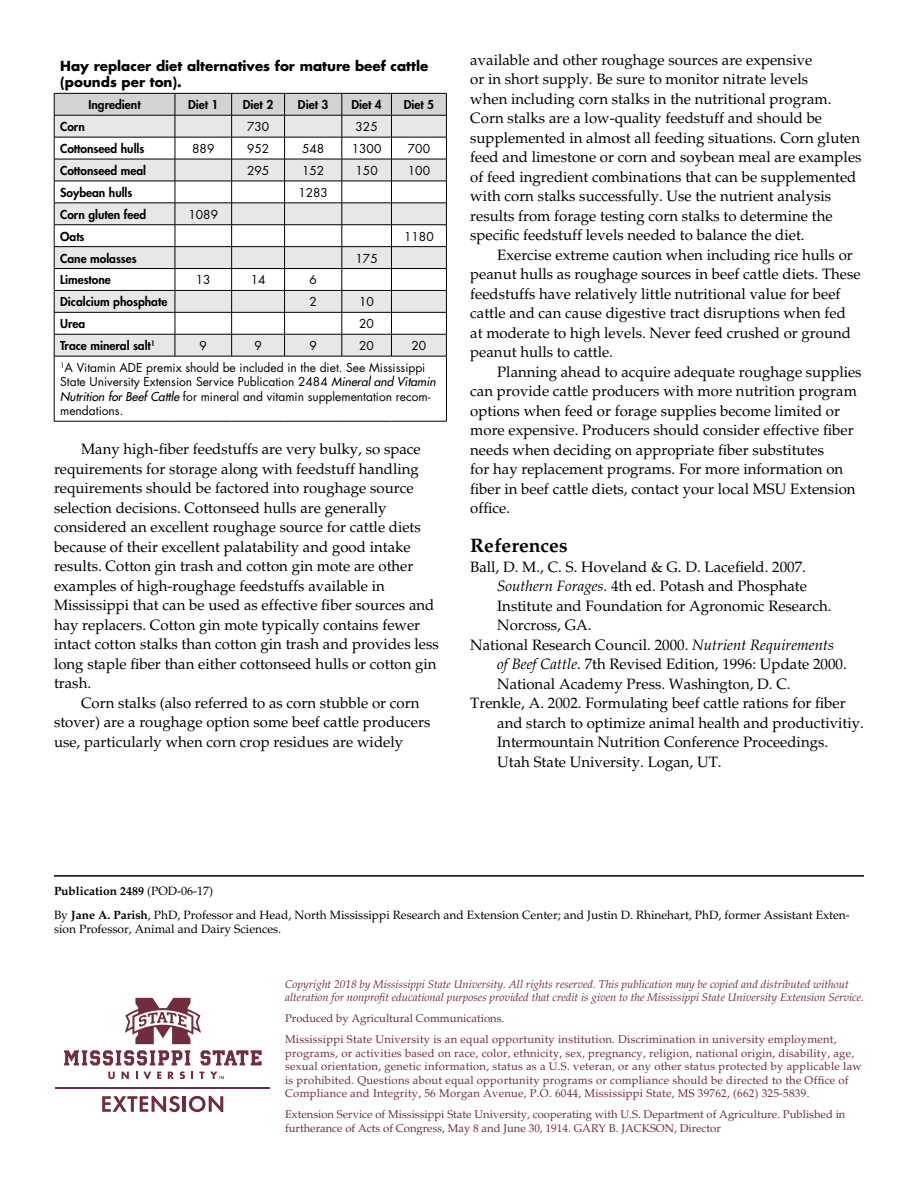
<style>
.page{position:relative;width:918px;height:1188px;background:#fff}
.page>*{position:absolute;margin:0;border:0;box-sizing:border-box;transform-origin:0 0}
.t1{font:700 19.5px "Palatino LT Std";color:#000}
.t2{font:15px/19.5px "Palatino LT Std";color:#000}
.t3{font:700 13.5px/16.2px "Futura Std";color:#000}
.t4{font:12px/14.4px "Futura Std";color:#000;text-align:right}
.t5{font:12px/23.4px "Palatino LT Std";color:#000}
.t6{font:800 12px "Futura Std";color:#000}
.t7{font:11.25px/13.5px "Palatino LT Std";letter-spacing:.02em;color:#712d3d}
.t8{font:italic 11.25px/13.5px "Palatino LT Std";color:#712d3d}
.t9{font:11.25px/13.5px "Palatino LT Std";color:#712d3d}
.s1{font-weight:500;font-style:italic}
.s2{font-style:italic}
.s3{font-weight:700}
</style>
<div class="page">
<hr style="left:54px;top:875px;width:810px;height:2px;background:#000">
<svg style="left:54px;top:93px;width:393px;height:263px"></svg>
<hr style="left:54px;top:356px;width:121px;height:1px;background:#000">
<hr style="left:54px;top:356px;width:1px;height:65px;background:#000">
<hr style="left:175px;top:356px;width:57px;height:1px;background:#000">
<hr style="left:232px;top:356px;width:53px;height:1px;background:#000">
<hr style="left:285px;top:356px;width:57px;height:1px;background:#000">
<hr style="left:342px;top:356px;width:49px;height:1px;background:#000">
<hr style="left:391px;top:356px;width:56px;height:1px;background:#000">
<hr style="left:446px;top:356px;width:1px;height:65px;background:#000">
<hr style="left:54px;top:421px;width:121px;height:1px;background:#000">
<hr style="left:175px;top:421px;width:57px;height:1px;background:#000">
<hr style="left:232px;top:421px;width:53px;height:1px;background:#000">
<hr style="left:285px;top:421px;width:57px;height:1px;background:#000">
<hr style="left:342px;top:421px;width:49px;height:1px;background:#000">
<hr style="left:391px;top:421px;width:56px;height:1px;background:#000">
<svg style="left:125px;top:998px;width:76px;height:46px"></svg>
<svg style="left:102px;top:1096px;width:78px;height:16px"></svg>
<hr style="left:183px;top:1096px;width:3px;height:16px;background:#712d3d">
<svg style="left:189px;top:1096px;width:34px;height:16px"></svg>
<hr style="left:56px;top:1088px;width:214px;height:1px;background:#712d3d">
<svg style="left:64px;top:1050px;width:126px;height:15px"></svg>
<svg style="left:201px;top:1050px;width:61px;height:15px"></svg>
<svg style="left:108px;top:1072px;width:7px;height:7px"></svg>
<svg style="left:122px;top:1072px;width:7px;height:7px"></svg>
<svg style="left:136px;top:1072px;width:2px;height:7px"></svg>
<svg style="left:144px;top:1072px;width:7px;height:7px"></svg>
<svg style="left:157px;top:1072px;width:4px;height:7px"></svg>
<svg style="left:168px;top:1072px;width:6px;height:7px"></svg>
<svg style="left:180px;top:1071px;width:5px;height:8px"></svg>
<svg style="left:191px;top:1072px;width:2px;height:7px"></svg>
<svg style="left:199px;top:1072px;width:5px;height:7px"></svg>
<svg style="left:210px;top:1072px;width:14px;height:7px"></svg>
<p class="t3" style="left:60px;top:58px;width:370px">Hay replacer diet alternatives for mature beef cattle (pounds per ton).</p>
<p class="t6" style="left:88px;top:97px;width:54px">Ingredient</p>
<p class="t6" style="left:188px;top:97px;width:32px">Diet 1</p>
<p class="t6" style="left:243px;top:97px;width:32px">Diet 2</p>
<p class="t6" style="left:298px;top:97px;width:32px">Diet 3</p>
<p class="t6" style="left:351px;top:97px;width:32px">Diet 4</p>
<p class="t6" style="left:404px;top:97px;width:32px">Diet 5</p>
<p class="t6" style="left:60px;top:119px;width:26px">Corn</p>
<p class="t4" style="left:247px;top:120px;width:24px">730</p>
<p class="t4" style="left:356px;top:120px;width:24px">325</p>
<p class="t6" style="left:60px;top:141px;width:86px">Cottonseed hulls</p>
<p class="t4" style="left:192px;top:142px;width:24px">889</p>
<p class="t4" style="left:247px;top:142px;width:24px">952</p>
<p class="t4" style="left:302px;top:142px;width:24px">548</p>
<p class="t4" style="left:352px;top:142px;width:31px">1300</p>
<p class="t4" style="left:408px;top:142px;width:24px">700</p>
<p class="t6" style="left:60px;top:163px;width:87px">Cottonseed meal</p>
<p class="t4" style="left:247px;top:163px;width:24px">295</p>
<p class="t4" style="left:302px;top:163px;width:24px">152</p>
<p class="t4" style="left:356px;top:163px;width:24px">150</p>
<p class="t4" style="left:408px;top:163px;width:24px">100</p>
<p class="t6" style="left:60px;top:185px;width:74px">Soybean hulls</p>
<p class="t4" style="left:298px;top:185px;width:31px">1283</p>
<p class="t6" style="left:60px;top:207px;width:87px">Corn gluten feed</p>
<p class="t4" style="left:189px;top:207px;width:31px">1089</p>
<p class="t6" style="left:60px;top:229px;width:26px">Oats</p>
<p class="t4" style="left:404px;top:229px;width:31px">1180</p>
<p class="t6" style="left:60px;top:251px;width:78px">Cane molasses</p>
<p class="t4" style="left:356px;top:251px;width:24px">175</p>
<p class="t6" style="left:60px;top:272px;width:52px">Limestone</p>
<p class="t4" style="left:196px;top:273px;width:16px">13</p>
<p class="t4" style="left:251px;top:273px;width:16px">14</p>
<p class="t4" style="left:310px;top:273px;width:9px">6</p>
<p class="t6" style="left:60px;top:294px;width:109px">Dicalcium phosphate</p>
<p class="t4" style="left:310px;top:295px;width:9px">2</p>
<p class="t4" style="left:359px;top:295px;width:16px">10</p>
<p class="t6" style="left:60px;top:316px;width:27px">Urea</p>
<p class="t4" style="left:359px;top:317px;width:16px">20</p>
<p class="t6" style="left:60px;top:338px;width:96px">Trace mineral salt<sup>1</sup></p>
<p class="t4" style="left:200px;top:339px;width:9px">9</p>
<p class="t4" style="left:254px;top:339px;width:9px">9</p>
<p class="t4" style="left:309px;top:339px;width:9px">9</p>
<p class="t4" style="left:359px;top:339px;width:16px">20</p>
<p class="t4" style="left:60px;top:335px;width:368px;line-height:21.9px">20<br><sup>1</sup>A Vitamin ADE premix should be included in the diet. See Mississippi</p>
<p class="t4" style="left:60px;top:375px;width:377px;text-align:left">State University Extension Service Publication 2484 <span class="s1">Mineral and Vitamin<br>Nutrition for Beef Cattle</span> for mineral and vitamin supplementation recom&shy;mendations.</p>
<p class="t2" style="left:54px;top:440px;width:386px;text-indent:27px">Many high-fiber feedstuffs are very bulky, so space requirements for storage along with feedstuff handling requirements should be factored into roughage source selection decisions. Cottonseed hulls are generally considered an excellent roughage source for cattle diets because of their excellent palatability and good intake results. Cotton gin trash and cotton gin mote are other examples of high-roughage feedstuffs available in Mississippi that can be used as effective fiber sources and hay replacers. Cotton gin mote typically contains fewer intact cotton stalks than cotton gin trash and provides less long staple fiber than either cottonseed hulls or cotton gin trash.</p>
<p class="t2" style="left:54px;top:693px;width:378px;text-indent:27px">Corn stalks (also referred to as corn stubble or corn stover) are a roughage option some beef cattle producers use, particularly when corn crop residues are widely</p>
<p class="t2" style="left:470px;top:50px;width:393px">available and other roughage sources are expensive<br>or in short supply. Be sure to monitor nitrate levels<br>when including corn stalks in the nutritional program.<br>Corn stalks are a low-quality feedstuff and should be supplemented in almost all feeding situations. Corn gluten feed and limestone or corn and soybean meal are examples of feed ingredient combinations that can be supplemented with corn stalks successfully. Use the nutrient analysis results from forage testing corn stalks to determine the specific feedstuff levels needed to balance the diet.</p>
<p class="t2" style="left:470px;top:245px;width:392px;text-indent:27px">Exercise extreme caution when including rice hulls or peanut hulls as roughage sources in beef cattle diets. These feedstuffs have relatively little nutritional value for beef cattle and can cause digestive tract disruptions when fed at moderate to high levels. Never feed crushed or ground peanut hulls to cattle.</p>
<p class="t2" style="left:470px;top:362px;width:393px;text-indent:27px">Planning ahead to acquire adequate roughage supplies can provide cattle producers with more nutrition program options when feed or forage supplies become limited or more expensive. Producers should consider effective fiber needs when deciding on appropriate fiber substitutes<br>for hay replacement programs. For more information on fiber in beef cattle diets, contact your local MSU Extension office.</p>
<h1 class="t1" style="left:470px;top:534px;width:99px">References</h1>
<p class="t2" style="left:470px;top:557px;width:337px">Ball, D. M., C. S. Hoveland &amp; G. D. Lacefield. 2007.</p>
<p class="t2" style="left:497px;top:577px;width:311px"><span class="s2">Southern Forages</span>. 4th ed. Potash and Phosphate</p>
<p class="t2" style="left:497px;top:596px;width:336px">Institute and Foundation for Agronomic Research.</p>
<p class="t2" style="left:497px;top:616px;width:96px">Norcross, GA.</p>
<p class="t2" style="left:470px;top:635px;width:365px">National Research Council. 2000. <span class="s2">Nutrient Requirements</span></p>
<p class="t2" style="left:497px;top:655px;width:351px"><span class="s2">of Beef Cattle</span>. 7th Revised Edition, 1996: Update 2000.</p>
<p class="t2" style="left:497px;top:674px;width:295px">National Academy Press. Washington, D. C.</p>
<p class="t2" style="left:470px;top:694px;width:377px">Trenkle, A. 2002. Formulating beef cattle rations for fiber</p>
<p class="t2" style="left:497px;top:713px;width:368px">and starch to optimize animal health and productivitiy.</p>
<p class="t2" style="left:497px;top:733px;width:332px">Intermountain Nutrition Conference Proceedings.</p>
<p class="t2" style="left:497px;top:752px;width:226px">Utah State University. Logan, UT.</p>
<p class="t5" style="left:54px;top:880px;width:797px"><span class="s3">Publication 2489</span> (POD-06-17)<br>By <span class="s3">Jane A. Parish</span>, PhD, Professor and Head, North Mississippi Research and Extension Center; and Justin D. Rhinehart, PhD, former Assistant Exten-</p>
<p class="t5" style="left:54px;top:918px;width:229px">sion Professor, Animal and Dairy Sciences.</p>
<p class="t8" style="left:285px;top:977px;width:580px">Copyright 2018 by Mississippi State University. All rights reserved. This publication may be copied and distributed without alteration for nonprofit educational purposes provided that credit is given to the Mississippi State University Extension Service.</p>
<p class="t7" style="left:285px;top:1008px;width:553px;line-height:21px">Produced by Agricultural Communications.<br>Mississippi State University is an equal opportunity institution. Discrimination in university employment,</p>
<p class="t7" style="left:285px;top:1046px;width:578px">programs, or activities based on race, color, ethnicity, sex, pregnancy, religion, national origin, disability, age, sexual orientation, genetic information, status as a U.S. veteran, or any other status protected by applicable law is prohibited. Questions about equal opportunity programs or compliance should be directed to the Office of Compliance and Integrity, 56 Morgan Avenue, P.O. 6044, Mississippi State, MS 39762, (662) 325-5839.</p>
<p class="t9" style="left:285px;top:1108px;width:562px">Extension Service of Mississippi State University, cooperating with U.S. Department of Agriculture. Published in furtherance of Acts of Congress, May 8 and June 30, 1914. GARY B. JACKSON, Director</p>
</div>
